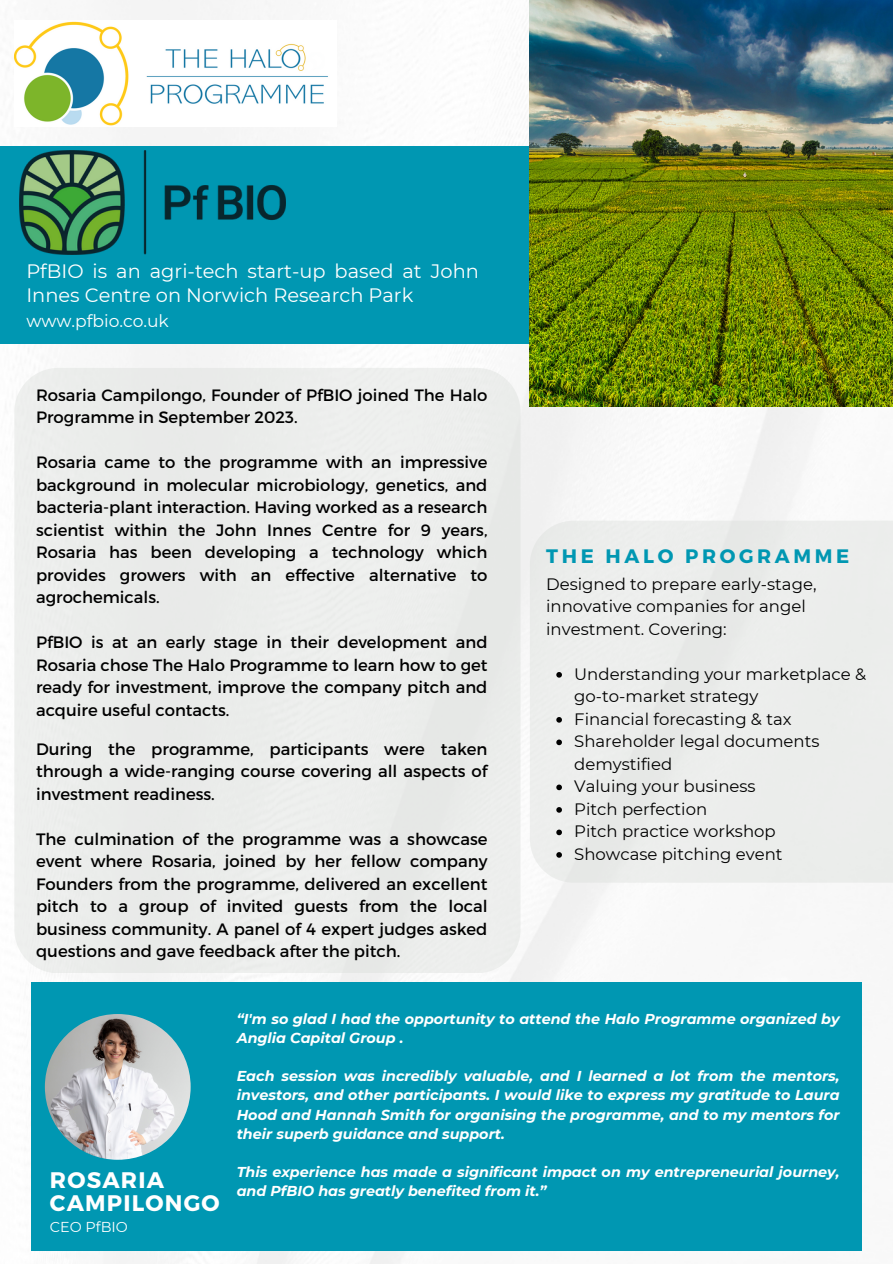
<style>
.page{position:relative;width:893px;height:1264px;background:#fff}
.page>*{position:absolute;margin:0;border:0;box-sizing:border-box;transform-origin:0 0}
.t1{font:700 22.5px/23.7px "Montserrat";letter-spacing:.055em;color:#fff}
.t2{font:700 19.5px "Montserrat";letter-spacing:.185em;color:#0097b2}
.t3{font:19.35px/23.7px "Montserrat";color:#fff}
.t4{font:17.1px "Montserrat";color:#fff}
.t5{font:16.5px/22.5px "Montserrat";color:#000}
.t6{font:italic 700 14.4px/19.2px "Montserrat";color:#fff}
.t7{font:14.4px "Montserrat";color:#fff}
</style>
<div class="page">
<img style="left:0;top:0;width:892px;height:1263px">
<div style="left:0;top:146px;width:615px;height:197px;background:#0097b2"></div>
<img style="left:530px;top:0;width:362px;height:406px">
<img style="left:14px;top:20px;width:322px;height:106px">
<div style="left:530px;top:520px;width:362px;height:362px;background:#ecedec"></div>
<div style="left:31px;top:982px;width:830px;height:268px;background:#0097b2"></div>
<div style="left:14px;top:368px;width:506px;height:604px;background:#ebedeb"></div>
<img style="left:45px;top:1014px;width:146px;height:145px;border-radius:50%">
<img style="left:19px;top:150px;width:266px;height:105px">
<svg style="left:556px;top:672px;width:6px;height:5px"></svg>
<svg style="left:556px;top:717px;width:6px;height:5px"></svg>
<svg style="left:556px;top:739px;width:6px;height:6px"></svg>
<svg style="left:556px;top:784px;width:6px;height:6px"></svg>
<svg style="left:556px;top:807px;width:6px;height:5px"></svg>
<svg style="left:556px;top:829px;width:6px;height:6px"></svg>
<svg style="left:556px;top:852px;width:6px;height:5px"></svg>
<p class="t3" style="left:26px;top:259px;width:454px">PfBIO is an agri-tech start-up based at John<br>Innes Centre on Norwich Research Park</p>
<p class="t4" style="left:26px;top:311px;width:144px">www.pfbio.co.uk</p>
<p class="t5" style="left:36px;top:382px;width:453px">Rosaria Campilongo, Founder of PfBIO joined The Halo<br>Programme in September 2023.</p>
<p class="t5" style="left:36px;top:450px;width:453px;text-align:justify">Rosaria came to the programme with an impressive background in molecular microbiology, genetics, and bacteria-plant interaction. Having worked as a research scientist within the John Innes Centre for 9 years, Rosaria has been developing a technology which provides growers with an effective alternative to agrochemicals.</p>
<p class="t5" style="left:36px;top:630px;width:453px;text-align:justify">PfBIO is at an early stage in their development and Rosaria chose The Halo Programme to learn how to get ready for investment, improve the company pitch and acquire useful contacts.</p>
<p class="t5" style="left:36px;top:737px;width:453px;text-align:justify">During the programme, participants were taken through a wide-ranging course covering all aspects of investment readiness.</p>
<p class="t5" style="left:36px;top:827px;width:453px;text-align:justify">The culmination of the programme was a showcase event where Rosaria, joined by her fellow company Founders from the programme, delivered an excellent pitch to a group of invited guests from the local business community. A panel of 4 expert judges asked questions and gave feedback after the pitch.</p>
<p class="t2" style="left:546px;top:543px;width:305px">THE HALO PROGRAMME</p>
<p class="t5" style="left:546px;top:572px;width:272px">Designed to prepare early-stage, innovative companies for angel investment. Covering:</p>
<p class="t5" style="left:574px;top:662px;width:293px">Understanding your marketplace &amp; go-to-market strategy</p>
<p class="t5" style="left:574px;top:707px;width:219px">Financial forecasting &amp; tax</p>
<p class="t5" style="left:574px;top:730px;width:247px">Shareholder legal documents demystified</p>
<p class="t5" style="left:574px;top:775px;width:183px">Valuing your business</p>
<p class="t5" style="left:574px;top:797px;width:134px">Pitch perfection</p>
<p class="t5" style="left:574px;top:820px;width:203px">Pitch practice workshop</p>
<p class="t5" style="left:574px;top:842px;width:210px">Showcase pitching event</p>
<p class="t1" style="left:50px;top:1166px;width:171px">ROSARIA<br>CAMPILONGO</p>
<p class="t7" style="left:50px;top:1217px;width:79px">CEO PfBIO</p>
<p class="t6" style="left:237px;top:1009px;width:604px">“I'm so glad I had the opportunity to attend the Halo Programme organized by<br>Anglia Capital Group .</p>
<p class="t6" style="left:237px;top:1066px;width:604px;text-align:justify">Each session was incredibly valuable, and I learned a lot from the mentors, investors, and other participants. I would like to express my gratitude to Laura Hood and Hannah Smith for organising the programme, and to my mentors for their superb guidance and support.</p>
<p class="t6" style="left:237px;top:1162px;width:604px">This experience has made a significant impact on my entrepreneurial journey, and PfBIO has greatly benefited from it.”</p>
</div>
